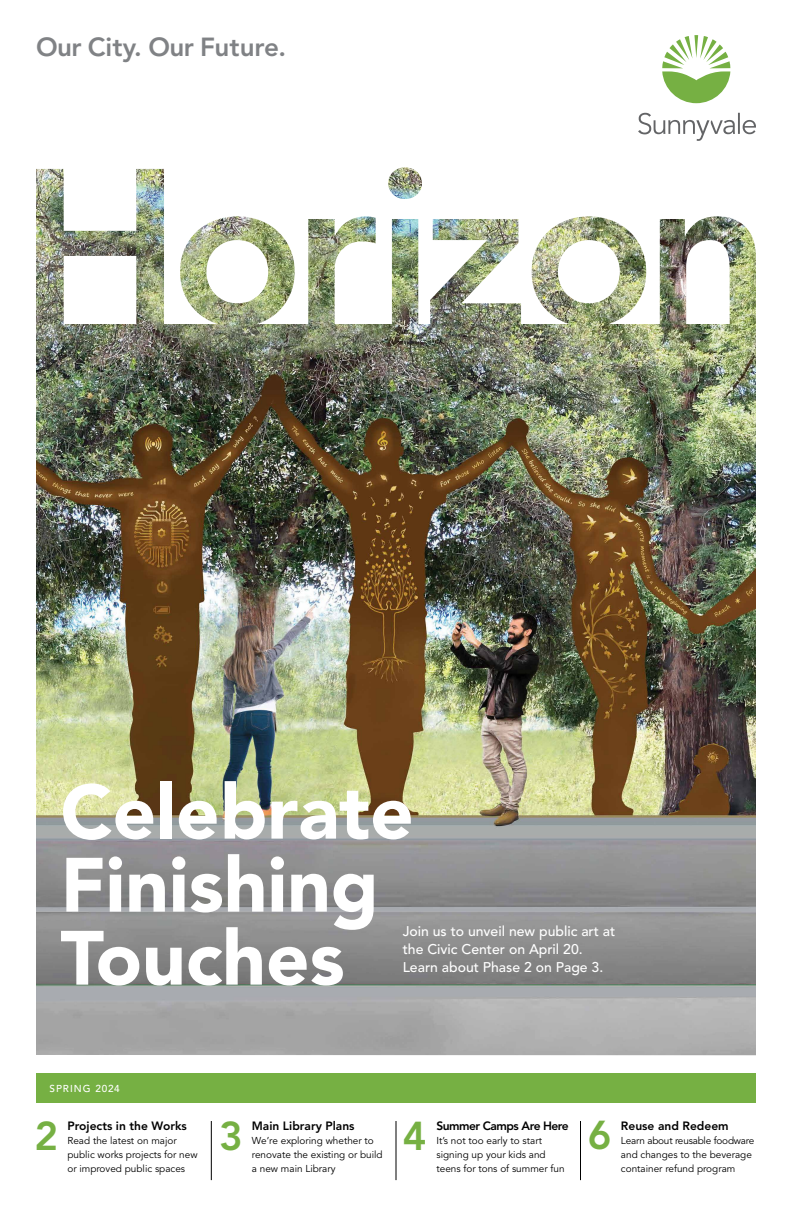
<style>
.page{position:relative;width:792px;height:1224px;background:#fff}
.page>*{position:absolute;margin:0;border:0;box-sizing:border-box;transform-origin:0 0}
.t1{font:900 76px/73px "Avenir LT Std";color:#fff}
.t2{font:800 40px "Avenir LT Std";color:#76b043}
.t3{font:800 26px "Avenir LT Std";letter-spacing:-.01em;color:#808285}
.t4{font:500 14px/18px "Avenir LT Std";color:#fff}
.t5{font:800 12px "Avenir LT Std";color:#000}
.t6{font:800 12px "Avenir LT Std";letter-spacing:-.04em;color:#000}
.t7{font:10px/14px "Avenir LT Std";color:#000}
.t8{font:500 10px "Avenir LT Std";letter-spacing:.1em;color:#fff}
</style>
<div class="page">
<img style="left:36px;top:167px;width:720px;height:888px">
<hr style="left:211px;top:1121px;width:1px;height:59px;background:#000">
<hr style="left:396px;top:1121px;width:1px;height:59px;background:#000">
<hr style="left:580px;top:1121px;width:1px;height:59px;background:#000">
<div style="left:36px;top:1073px;width:720px;height:30px;background:#76b043"></div>
<svg style="left:638px;top:113px;width:118px;height:28px"></svg>
<svg style="left:662px;top:35px;width:68px;height:68px"></svg>
<h3 class="t3" style="left:36px;top:31px;width:252px">Our City. Our Future.</h3>
<h1 class="t1" style="left:60px;top:775px;width:355px">Celebrate<br>Finishing<br>Touches</h1>
<h3 class="t4" style="left:403px;top:923px;width:214px">Join us to unveil new public art at the Civic Center on April 20.<br>Learn about Phase 2 on Page 3.</h3>
<p class="t8" style="left:50px;top:1083px;width:72px">SPRING 2024</p>
<h2 class="t2" style="left:34px;top:1112px;width:25px">2</h2>
<h2 class="t2" style="left:219px;top:1112px;width:25px">3</h2>
<h2 class="t2" style="left:403px;top:1112px;width:25px">4</h2>
<h2 class="t2" style="left:588px;top:1112px;width:25px">6</h2>
<p class="t5" style="left:67px;top:1119px;width:121px">Projects in the Works</p>
<p class="t7" style="left:67px;top:1134px;width:132px">Read the latest on major public works projects for new or improved public spaces</p>
<p class="t5" style="left:252px;top:1119px;width:104px">Main Library Plans</p>
<p class="t7" style="left:252px;top:1134px;width:132px">We’re exploring whether to renovate the existing or build a new main Library</p>
<p class="t6" style="left:436px;top:1119px;width:134px">Summer Camps Are Here</p>
<p class="t7" style="left:436px;top:1134px;width:130px">It’s not too early to start signing up your kids and teens for tons of summer fun</p>
<p class="t5" style="left:621px;top:1119px;width:109px">Reuse and Redeem</p>
<p class="t7" style="left:621px;top:1134px;width:135px">Learn about reusable foodware and changes to the beverage container refund program</p>
</div>
